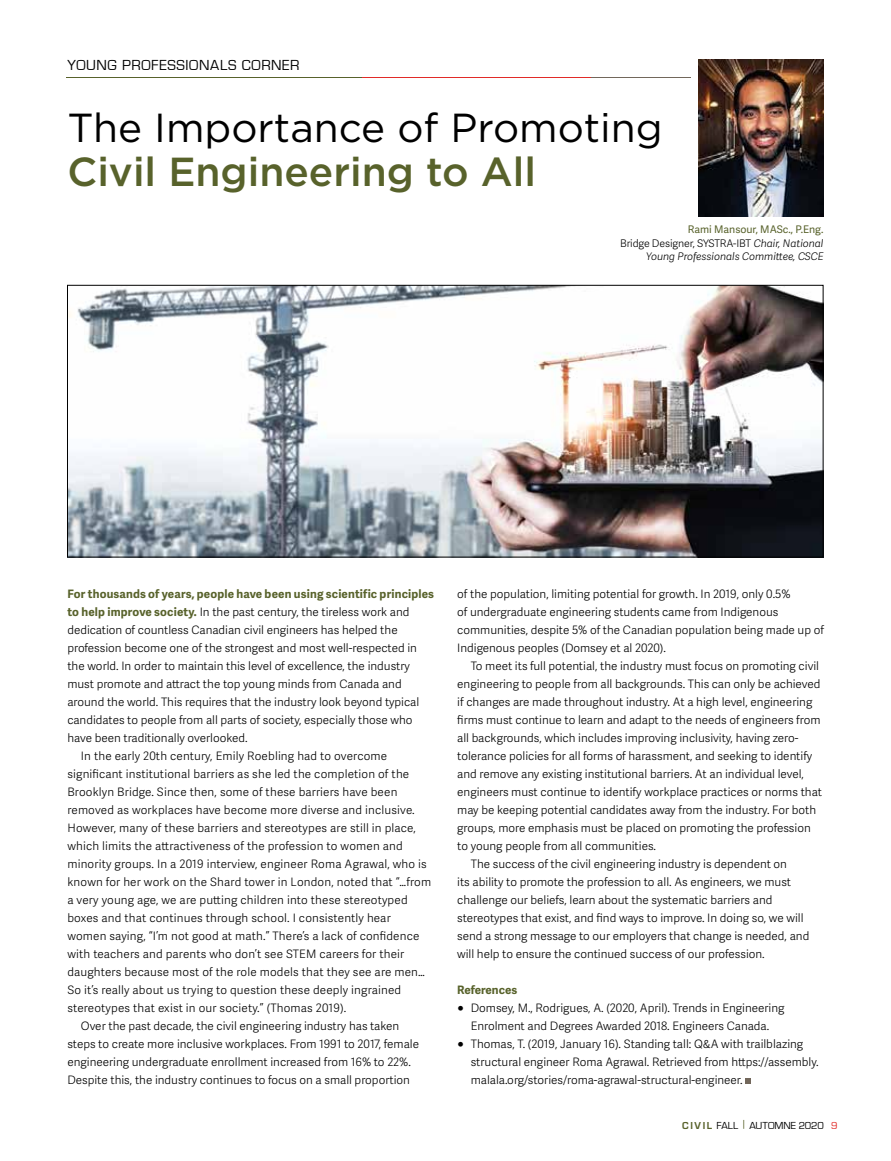
<style>
.page{position:relative;width:891px;height:1161px;background:#fff}
.page>*{position:absolute;margin:0;border:0;box-sizing:border-box;transform-origin:0 0}
.t1{font:40.5px "Gotham";color:#000}
.t2{font:500 40.5px "Gotham";color:#58622b}
.t3{font:15px "Eurostile";letter-spacing:.04em;color:#000}
.t4{font:300 11.7px/18px "Adelle Sans";color:#000}
.t5{font:700 11.7px "Adelle Sans";letter-spacing:.015em;color:#58622b}
.t6{font:700 11.7px "Adelle Sans";letter-spacing:-.005em;color:#58622b}
.t7{font:italic 300 10.5px/13.5px "Adelle Sans";color:#000;text-align:right}
.t8{font:10.5px "Eurostile";letter-spacing:-.005em;color:#000}
.s1{font-weight:400;font-style:normal;color:#58622b}
.s2{font-style:normal}
.s3{font-weight:700;color:#58622b}
.s4{color:#58622b}
.s5{color:#e12b28}
</style>
<div class="page">
<svg style="left:745px;top:1079px;width:6px;height:5px"></svg>
<img style="left:69px;top:287px;width:752px;height:268px">
<img style="left:698px;top:59px;width:126px;height:157px">
<hr style="left:67px;top:77px;width:295px;height:1px;background:#58622b">
<hr style="left:590px;top:77px;width:101px;height:1px;background:#72675b">
<hr style="left:362px;top:77px;width:228px;height:1px;background:#e12b28">
<p class="t3" style="left:68px;top:57px;width:234px">YOUNG PROFESSIONALS CORNER</p>
<h1 class="t1" style="left:68px;top:106px;width:597px">The Importance of Promoting</h1>
<h1 class="t2" style="left:68px;top:149px;width:470px">Civil Engineering to All</h1>
<p class="t7" style="left:620px;top:223px;width:205px"><span class="s1">Rami Mansour, MASc., P.Eng.<br></span><span class="s2">Bridge Designer, SYSTRA-IBT</span> Chair, National<br>Young Professionals Committee, CSCE</p>
<p class="t5" style="left:67px;top:585px;width:368px">For thousands of years, people have been using scientific principles</p>
<p class="t4" style="left:67px;top:603px;width:344px"><span class="s3">to help improve society.</span> In the past century, the tireless work and</p>
<p class="t4" style="left:67px;top:621px;width:332px">dedication of countless Canadian civil engineers has helped the</p>
<p class="t4" style="left:67px;top:639px;width:351px">profession become one of the strongest and most well-respected in</p>
<p class="t4" style="left:67px;top:657px;width:344px">the world. In order to maintain this level of excellence, the industry</p>
<p class="t4" style="left:67px;top:675px;width:336px">must promote and attract the top young minds from Canada and</p>
<p class="t4" style="left:67px;top:693px;width:353px">around the world. This requires that the industry look beyond typical</p>
<p class="t4" style="left:67px;top:711px;width:347px">candidates to people from all parts of society, especially those who</p>
<p class="t4" style="left:67px;top:729px;width:182px">have been traditionally overlooked.</p>
<p class="t4" style="left:81px;top:747px;width:308px">In the early 20th century, Emily Roebling had to overcome</p>
<p class="t4" style="left:67px;top:765px;width:343px">significant institutional barriers as she led the completion of the</p>
<p class="t4" style="left:67px;top:783px;width:332px">Brooklyn Bridge. Since then, some of these barriers have been</p>
<p class="t4" style="left:67px;top:801px;width:349px">removed as workplaces have become more diverse and inclusive.</p>
<p class="t4" style="left:67px;top:819px;width:350px">However, many of these barriers and stereotypes are still in place,</p>
<p class="t4" style="left:67px;top:837px;width:337px">which limits the attractiveness of the profession to women and</p>
<p class="t4" style="left:67px;top:855px;width:361px">minority groups. In a 2019 interview, engineer Roma Agrawal, who is</p>
<p class="t4" style="left:67px;top:873px;width:365px">known for her work on the Shard tower in London, noted that “…from</p>
<p class="t4" style="left:67px;top:891px;width:342px">a very young age, we are putting children into these stereotyped</p>
<p class="t4" style="left:67px;top:909px;width:325px">boxes and that continues through school. I consistently hear</p>
<p class="t4" style="left:67px;top:927px;width:354px">women saying, “I’m not good at math.” There’s a lack of confidence</p>
<p class="t4" style="left:67px;top:945px;width:339px">with teachers and parents who don’t see STEM careers for their</p>
<p class="t4" style="left:67px;top:963px;width:359px">daughters because most of the role models that they see are men…</p>
<p class="t4" style="left:67px;top:981px;width:335px">So it’s really about us trying to question these deeply ingrained</p>
<p class="t4" style="left:67px;top:999px;width:280px">stereotypes that exist in our society.” (Thomas 2019).</p>
<p class="t4" style="left:81px;top:1017px;width:320px">Over the past decade, the civil engineering industry has taken</p>
<p class="t4" style="left:67px;top:1035px;width:353px">steps to create more inclusive workplaces. From 1991 to 2017, female</p>
<p class="t4" style="left:67px;top:1053px;width:345px">engineering undergraduate enrollment increased from 16% to 22%.</p>
<p class="t4" style="left:67px;top:1071px;width:344px">Despite this, the industry continues to focus on a small proportion</p>
<p class="t4" style="left:457px;top:585px;width:368px">of the population, limiting potential for growth. In 2019, only 0.5%<br>of undergraduate engineering students came from Indigenous communities, despite 5% of the Canadian population being made up of Indigenous peoples (Domsey et al 2020).</p>
<p class="t4" style="left:471px;top:657px;width:350px">To meet its full potential, the industry must focus on promoting civil</p>
<p class="t4" style="left:457px;top:675px;width:365px">engineering to people from all backgrounds. This can only be achieved</p>
<p class="t4" style="left:457px;top:693px;width:357px">if changes are made throughout industry. At a high level, engineering</p>
<p class="t4" style="left:457px;top:711px;width:365px">firms must continue to learn and adapt to the needs of engineers from</p>
<p class="t4" style="left:457px;top:729px;width:343px">all backgrounds, which includes improving inclusivity, having zero-</p>
<p class="t4" style="left:457px;top:747px;width:357px">tolerance policies for all forms of harassment, and seeking to identify</p>
<p class="t4" style="left:457px;top:765px;width:348px">and remove any existing institutional barriers. At an individual level,</p>
<p class="t4" style="left:457px;top:783px;width:366px">engineers must continue to identify workplace practices or norms that</p>
<p class="t4" style="left:457px;top:801px;width:360px">may be keeping potential candidates away from the industry. For both</p>
<p class="t4" style="left:457px;top:819px;width:355px">groups, more emphasis must be placed on promoting the profession</p>
<p class="t4" style="left:457px;top:837px;width:200px">to young people from all communities.</p>
<p class="t4" style="left:471px;top:855px;width:318px">The success of the civil engineering industry is dependent on</p>
<p class="t4" style="left:457px;top:873px;width:335px">its ability to promote the profession to all. As engineers, we must</p>
<p class="t4" style="left:457px;top:891px;width:317px">challenge our beliefs, learn about the systematic barriers and</p>
<p class="t4" style="left:457px;top:909px;width:348px">stereotypes that exist, and find ways to improve. In doing so, we will</p>
<p class="t4" style="left:457px;top:927px;width:354px">send a strong message to our employers that change is needed, and</p>
<p class="t4" style="left:457px;top:945px;width:309px">will help to ensure the continued success of our profession.</p>
<p class="t6" style="left:457px;top:981px;width:61px">References</p>
<p class="t4" style="left:457px;top:999px;width:329px;text-align:center">○ Domsey, M., Rodrigues, A. (2020, April). Trends in Engineering<br>Enrolment and Degrees Awarded 2018. Engineers Canada.</p>
<p class="t4" style="left:471px;top:1035px;width:349px;text-indent:-13px">○ Thomas, T. (2019, January 16). Standing tall: Q&amp;A with trailblazing structural engineer Roma Agrawal. Retrieved from https://assembly. malala.org/stories/roma-agrawal-structural-engineer.</p>
<p class="t8" style="left:682px;top:1119px;width:157px"><span class="s3">CIVIL</span> FALL <span class="s4">|</span> AUTOMNE 2020 <span class="s5">9</span></p>
</div>
